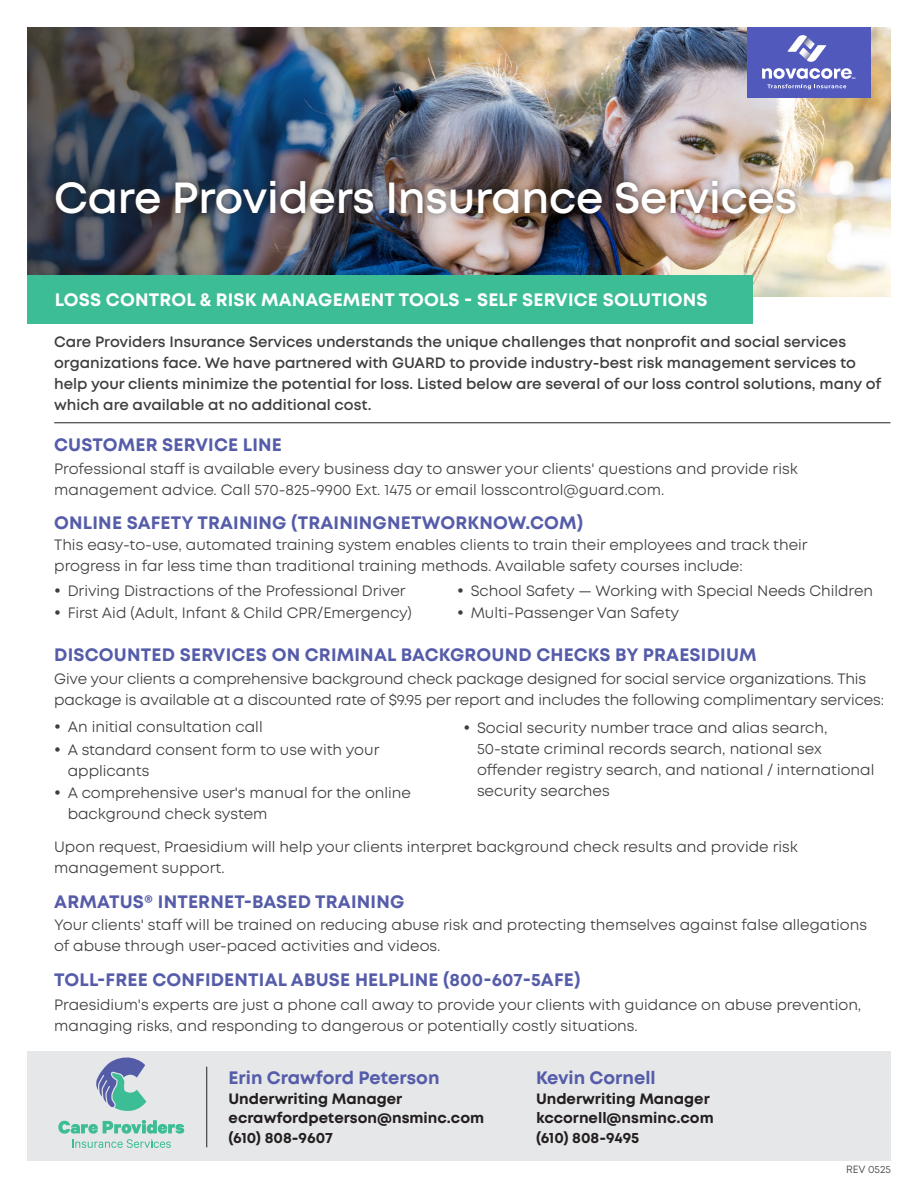
<style>
.page{position:relative;width:918px;height:1188px;background:#fff}
.page>*{position:absolute;margin:0;border:0;box-sizing:border-box;transform-origin:0 0}
.t1{font:600 43.5px "Mont";letter-spacing:-.005em;color:#fff}
.t2{font:700 18px "Mont";letter-spacing:.01em;color:#555ca9}
.t3{font:700 18px "Mont";letter-spacing:.01em;color:#fff}
.t4{font:15px/21px "Mont";color:#3e3e3f}
.t5{font:600 15px/21px "Mont";color:#3e3e3f}
.t6{font:700 15px/19.5px "Mont";color:#231f20}
.t7{font:10.5px "Mont";color:#3e3e3f}
.t8{font:700 3.75px "Montserrat";color:#fff}
</style>
<div class="page">
<div style="left:27px;top:1052px;width:864px;height:109px;background:#e6e7e9"></div>
<hr style="left:206px;top:1067px;width:1px;height:80px;background:#231f20">
<img style="left:642px;top:27px;width:249px;height:270px">
<img style="left:27px;top:27px;width:615px;height:248px">
<div style="left:27px;top:275px;width:725px;height:49px;background:#3cbd96"></div>
<div style="left:49px;top:174px;width:754px;height:47px;background:#231f20;opacity:.62"></div>
<svg style="left:96px;top:1058px;width:50px;height:53px"></svg>
<svg style="left:58px;top:1120px;width:126px;height:28px"></svg>
<div style="left:747px;top:27px;width:124px;height:71px;background:#5159bc"></div>
<svg style="left:762px;top:68px;width:90px;height:21px"></svg>
<svg style="left:788px;top:35px;width:38px;height:27px"></svg>
<hr style="left:54px;top:422px;width:836px;height:1px;background:#231f20">
<p class="t1" style="left:54px;top:170px;width:745px">Care Providers Insurance Services</p>
<h1 class="t3" style="left:55px;top:288px;width:655px">LOSS CONTROL &amp; RISK MANAGEMENT TOOLS - SELF SERVICE SOLUTIONS</h1>
<p class="t8" style="left:852px;top:76px;width:5px">™</p>
<p class="t5" style="left:54px;top:332px;width:829px">Care Providers Insurance Services understands the unique challenges that nonprofit and social services organizations face. We have partnered with GUARD to provide industry-best risk management services to help your clients minimize the potential for loss. Listed below are several of our loss control solutions, many of which are available at no additional cost.</p>
<h1 class="t2" style="left:54px;top:433px;width:229px">CUSTOMER SERVICE LINE</h1>
<p class="t4" style="left:54px;top:458px;width:745px">Professional staff is available every business day to answer your clients' questions and provide risk management advice. Call 570-825-9900 Ext. 1475 or email losscontrol@guard.com.</p>
<h1 class="t2" style="left:54px;top:511px;width:531px">ONLINE SAFETY TRAINING (TRAININGNETWORKNOW.COM)</h1>
<p class="t4" style="left:54px;top:535px;width:755px">This easy-to-use, automated training system enables clients to train their employees and track their progress in far less time than traditional training methods. Available safety courses include:</p>
<p class="t4" style="left:68px;top:580px;width:340px">Driving Distractions of the Professional Driver</p>
<p class="t4" style="left:68px;top:603px;width:346px">First Aid (Adult, Infant &amp; Child CPR/Emergency)</p>
<p class="t4" style="left:471px;top:580px;width:404px">School Safety — Working with Special Needs Children</p>
<p class="t4" style="left:471px;top:603px;width:210px">Multi-Passenger Van Safety</p>
<h1 class="t2" style="left:54px;top:643px;width:704px">DISCOUNTED SERVICES ON CRIMINAL BACKGROUND CHECKS BY PRAESIDIUM</h1>
<p class="t4" style="left:54px;top:668px;width:831px">Give your clients a comprehensive background check package designed for social service organizations. This package is available at a discounted rate of $9.95 per report and includes the following complimentary services:</p>
<p class="t4" style="left:68px;top:716px;width:196px">An initial consultation call</p>
<p class="t4" style="left:68px;top:739px;width:313px">A standard consent form to use with your applicants</p>
<p class="t4" style="left:68px;top:782px;width:345px">A comprehensive user's manual for the online background check system</p>
<p class="t4" style="left:477px;top:717px;width:399px">Social security number trace and alias search, 50-state criminal records search, national sex offender registry search, and national / international security searches</p>
<p class="t4" style="left:54px;top:837px;width:745px">Upon request, Praesidium will help your clients interpret background check results and provide risk management support.</p>
<h1 class="t2" style="left:54px;top:890px;width:352px">ARMATUS® INTERNET-BASED TRAINING</h1>
<p class="t4" style="left:54px;top:915px;width:814px">Your clients' staff will be trained on reducing abuse risk and protecting themselves against false allegations of abuse through user-paced activities and videos.</p>
<h1 class="t2" style="left:54px;top:968px;width:528px">TOLL-FREE CONFIDENTIAL ABUSE HELPLINE (800-607-5AFE)</h1>
<p class="t4" style="left:54px;top:994px;width:809px">Praesidium's experts are just a phone call away to provide your clients with guidance on abuse prevention, managing risks, and responding to dangerous or potentially costly situations.</p>
<p class="t2" style="left:229px;top:1066px;width:212px">Erin Crawford Peterson</p>
<p class="t6" style="left:229px;top:1089px;width:257px">Underwriting Manager ecrawfordpeterson@nsminc.com (610) 808-9607</p>
<p class="t2" style="left:536px;top:1066px;width:121px">Kevin Cornell</p>
<p class="t6" style="left:536px;top:1089px;width:179px">Underwriting Manager kccornell@nsminc.com</p>
<p class="t6" style="left:536px;top:1128px;width:105px">(610) 808-9495</p>
<p class="t7" style="left:846px;top:1163px;width:46px">REV 0525</p>
</div>
